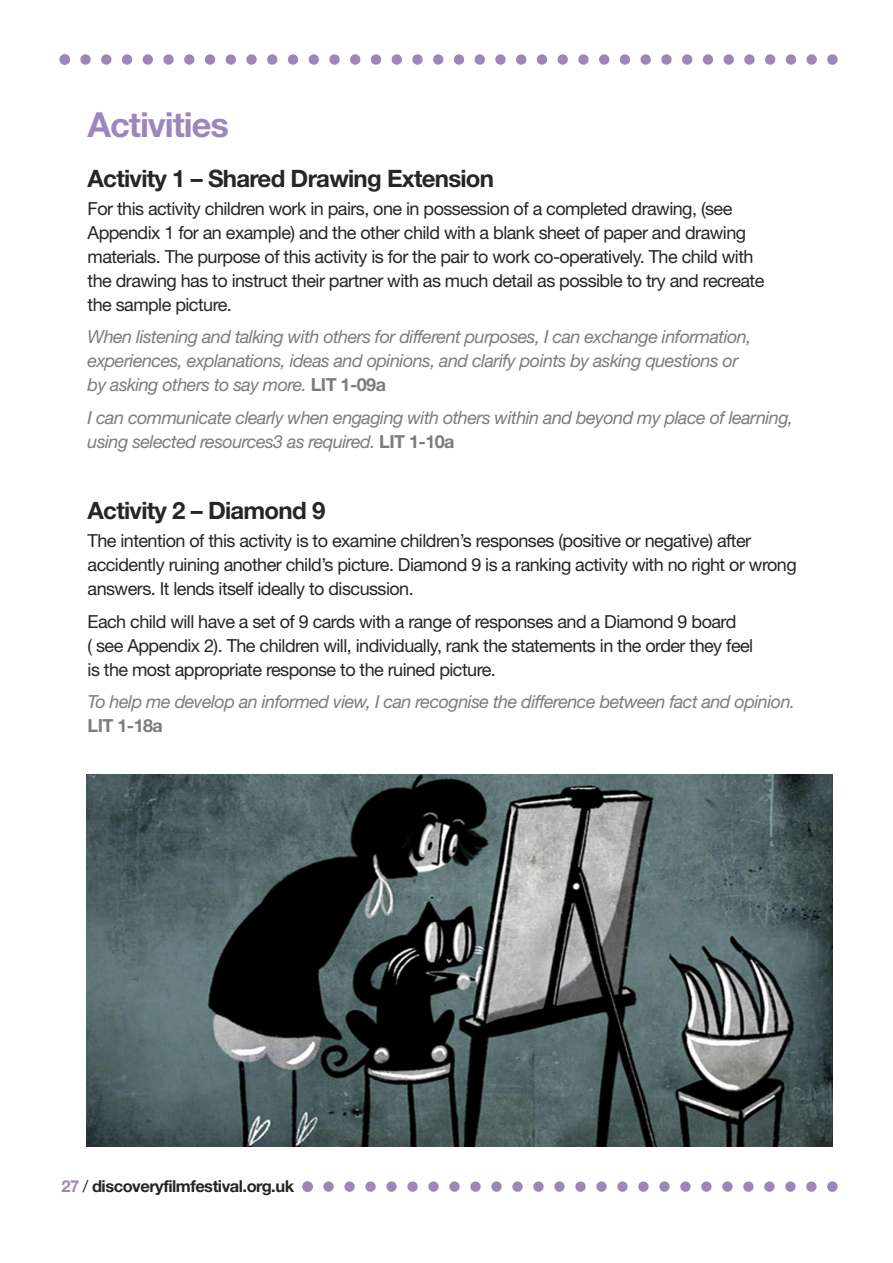
<style>
.page{position:relative;width:893px;height:1263px;background:#fff}
.page>*{position:absolute;margin:0;border:0;box-sizing:border-box;transform-origin:0 0}
.t1{font:700 34.5px "Helvetica Neue";letter-spacing:-.03em;color:#9c87bc}
.t2{font:700 24px "Helvetica Neue";letter-spacing:-.03em;color:#272526}
.t3{font:18px/24px "Helvetica Neue";letter-spacing:-.03em;color:#272526}
.t4{font:italic 18px/24px "Helvetica Neue";letter-spacing:-.03em;color:#7d7c7d}
.t5{font:700 18px "Helvetica Neue";letter-spacing:-.03em;color:#7d7c7d}
.t6{font:700 16.5px "Helvetica Neue";letter-spacing:-.03em;color:#272526}
.s1{font-weight:700;font-style:normal}
.s2{color:#9c87bc}
.s3{font-weight:400}
</style>
<div class="page">
<svg style="left:60px;top:54px;width:778px;height:11px"></svg>
<svg style="left:302px;top:1181px;width:536px;height:11px"></svg>
<img style="left:87px;top:774px;width:745px;height:372px">
<h1 class="t1" style="left:88px;top:113px;width:143px">Activities</h1>
<h2 class="t2" style="left:88px;top:170px;width:408px">Activity 1 – Shared Drawing Extension</h2>
<p class="t3" style="left:88px;top:198px;width:678px">For this activity children work in pairs, one in possession of a completed drawing, (see Appendix 1 for an example) and the other child with a blank sheet of paper and drawing materials. The purpose of this activity is for the pair to work co-operatively. The child with the drawing has to instruct their partner with as much detail as possible to try and recreate the sample picture.</p>
<p class="t4" style="left:88px;top:327px;width:665px">When listening and talking with others for different purposes, I can exchange information, experiences, explanations, ideas and opinions, and clarify points by asking questions or by asking others to say more. <span class="s1">LIT 1-09a</span></p>
<p class="t4" style="left:88px;top:407px;width:707px">I can communicate clearly when engaging with others within and beyond my place of learning, using selected resources3 as required. <span class="s1">LIT 1-10a</span></p>
<h2 class="t2" style="left:88px;top:502px;width:239px">Activity 2 – Diamond 9</h2>
<p class="t3" style="left:88px;top:530px;width:711px">The intention of this activity is to examine children’s responses (positive or negative) after accidently ruining another child’s picture. Diamond 9 is a ranking activity with no right or wrong answers. It lends itself ideally to discussion.</p>
<p class="t3" style="left:88px;top:611px;width:667px">Each child will have a set of 9 cards with a range of responses and a Diamond 9 board<br>( see Appendix 2). The children will, individually, rank the statements in the order they feel is the most appropriate response to the ruined picture.</p>
<p class="t4" style="left:88px;top:691px;width:709px">To help me develop an informed view, I can recognise the difference between fact and opinion.</p>
<p class="t5" style="left:88px;top:719px;width:77px">LIT 1-18a</p>
<p class="t6" style="left:61px;top:1180px;width:234px"><span class="s2">27</span> <span class="s3">/</span> discoveryfilmfestival.org.uk</p>
</div>
